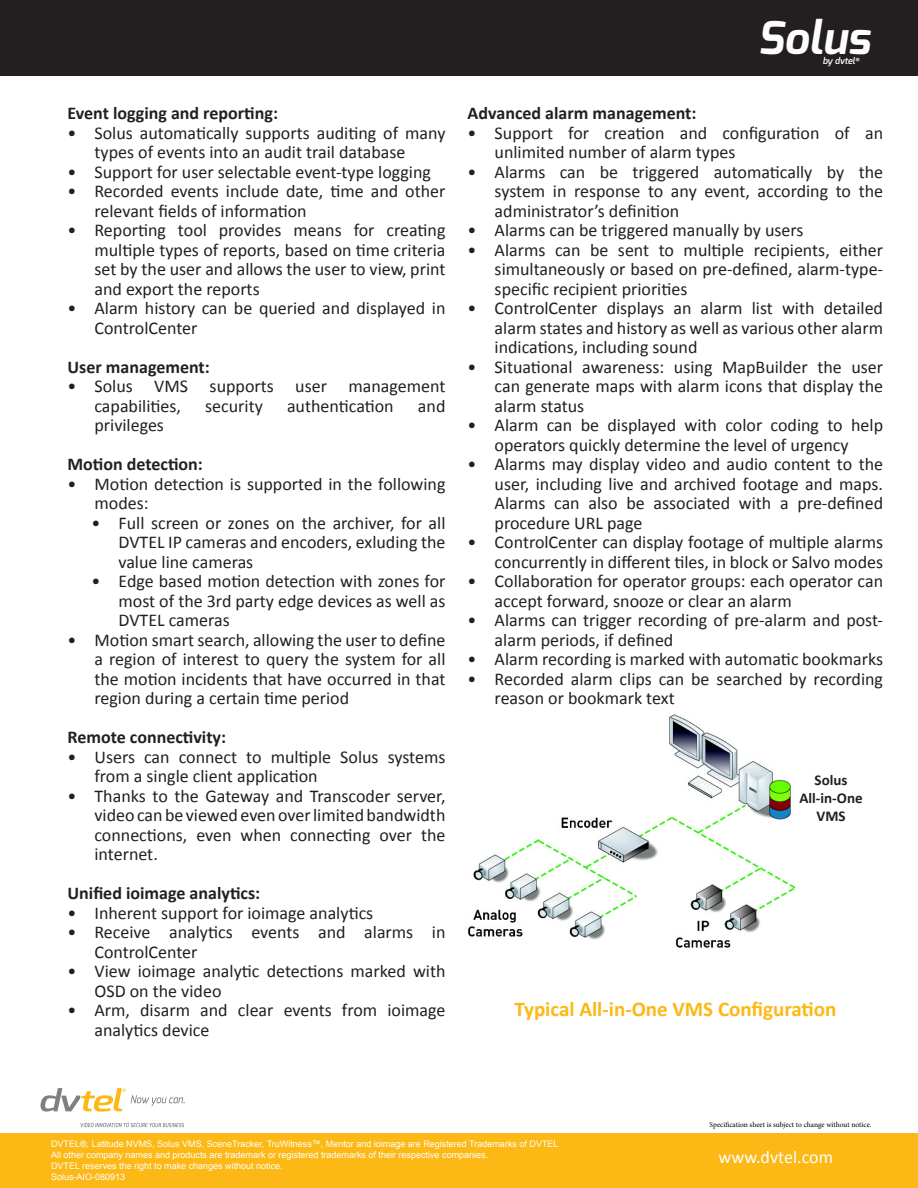
<style>
.page{position:relative;width:918px;height:1188px;background:#fff}
.page>*{position:absolute;margin:0;border:0;box-sizing:border-box;transform-origin:0 0}
.t1{font:italic 700 45px "Exo";color:#fdfdfd}
.t2{font:700 21px "Calibri";color:#fcb814}
.t3{font:18px/19.5px "Calibri";color:#231f20}
.t4{font:700 18px "Calibri";color:#231f20}
.t5{font:18px "Calibri";color:#fff}
.t6{font:700 15px/18px "Calibri";color:#231f20;text-align:center}
.t7{font:9px/10.8px "Arial";color:#fff}
.t8{font:italic 600 9px "Exo";color:#fdfdfd}
.t9{font:7.5px "Minion Pro";letter-spacing:-.005em;color:#000}
.s1{font-family:"Calibri";font-weight:700;font-style:normal}
</style>
<div class="page">
<div style="left:0;top:1133px;width:918px;height:55px;background:#fcb814"></div>
<svg style="left:81px;top:1123px;width:103px;height:4px"></svg>
<svg style="left:40px;top:1088px;width:145px;height:24px"></svg>
<div style="left:0;top:0;width:918px;height:76px;background:#231f20"></div>
<img style="left:468px;top:714px;width:328px;height:234px">
<p class="t4" style="left:68px;top:102px;width:212px">Event logging and reporting:</p>
<p class="t3" style="left:94px;top:123px;width:353px;text-indent:-27px">• Solus automatically supports auditing of many types of events into an audit trail database</p>
<p class="t3" style="left:68px;top:162px;width:365px">• Support for user selectable event-type logging</p>
<p class="t3" style="left:94px;top:182px;width:353px;text-indent:-27px">• Recorded events include date, time and other relevant fields of information</p>
<p class="t3" style="left:94px;top:221px;width:353px;text-align:justify;text-indent:-27px">• Reporting tool provides means for creating multiple types of reports, based on time criteria set by the user and allows the user to view, print and export the reports</p>
<p class="t3" style="left:94px;top:299px;width:352px;text-indent:-27px">• Alarm history can be queried and displayed in<br>ControlCenter</p>
<p class="t4" style="left:68px;top:355px;width:144px">User management:</p>
<p class="t3" style="left:94px;top:377px;width:352px;text-indent:-27px">• Solus VMS supports user management capabilities,</p>
<p class="t3" style="left:205px;top:396px;width:59px">security</p>
<p class="t3" style="left:287px;top:396px;width:108px">authentication</p>
<p class="t3" style="left:418px;top:396px;width:29px">and</p>
<p class="t3" style="left:94px;top:416px;width:71px">privileges</p>
<p class="t4" style="left:68px;top:453px;width:137px">Motion detection:</p>
<p class="t3" style="left:94px;top:474px;width:352px;text-indent:-27px">• Motion detection is supported in the following modes:</p>
<p class="t3" style="left:118px;top:513px;width:328px;text-align:justify;text-indent:-27px">• Full screen or zones on the archiver, for all DVTEL IP cameras and encoders, exluding the value line cameras</p>
<p class="t3" style="left:118px;top:572px;width:329px;text-align:justify;text-indent:-27px">• Edge based motion detection with zones for most of the 3rd party edge devices as well as DVTEL cameras</p>
<p class="t3" style="left:94px;top:630px;width:352px;text-align:justify;text-indent:-27px">• Motion smart search, allowing the user to define a region of interest to query the system for all the motion incidents that have occurred in that region during a certain time period</p>
<p class="t4" style="left:68px;top:726px;width:160px">Remote connectivity:</p>
<p class="t3" style="left:94px;top:747px;width:353px;text-indent:-27px">• Users can connect to multiple Solus systems from a single client application</p>
<p class="t3" style="left:94px;top:786px;width:353px;text-align:justify;text-indent:-27px">• Thanks to the Gateway and Transcoder server, video can be viewed even over limited bandwidth connections, even when connecting over the internet.</p>
<p class="t4" style="left:68px;top:882px;width:194px">Unified ioimage analytics:</p>
<p class="t3" style="left:68px;top:903px;width:307px">• Inherent support for ioimage analytics</p>
<p class="t3" style="left:94px;top:923px;width:352px;text-indent:-27px">• Receive analytics events and alarms in<br>ControlCenter</p>
<p class="t3" style="left:94px;top:962px;width:352px;text-indent:-27px">• View ioimage analytic detections marked with<br>OSD on the video</p>
<p class="t3" style="left:94px;top:1001px;width:353px;text-indent:-27px">• Arm, disarm and clear events from ioimage analytics device</p>
<p class="t1" style="left:758px;top:9px;width:114px">Solus</p>
<p class="t8" style="left:823px;top:55px;width:39px">by dvtel<span class="s1">®</span></p>
<p class="t4" style="left:468px;top:102px;width:230px">Advanced alarm management:</p>
<p class="t3" style="left:495px;top:123px;width:390px;text-indent:-27px">• Support for creation and configuration of an unlimited number of alarm types</p>
<p class="t3" style="left:495px;top:162px;width:390px;text-align:justify;text-indent:-27px">• Alarms can be triggered automatically by the system in response to any event, according to the administrator’s definition</p>
<p class="t3" style="left:468px;top:221px;width:337px">• Alarms can be triggered manually by users</p>
<p class="t3" style="left:495px;top:240px;width:390px;text-align:justify;text-indent:-27px">• Alarms can be sent to multiple recipients, either simultaneously or based on pre-defined, alarm-type&shy;specific recipient priorities</p>
<p class="t3" style="left:495px;top:299px;width:390px;text-align:justify;text-indent:-27px">• ControlCenter displays an alarm list with detailed alarm states and history as well as various other alarm indications, including sound</p>
<p class="t3" style="left:495px;top:357px;width:390px;text-align:justify;text-indent:-27px">• Situational awareness: using MapBuilder the user can generate maps with alarm icons that display the alarm status</p>
<p class="t3" style="left:468px;top:416px;width:417px;text-align:center">• Alarm can be displayed with color coding to help operators quickly determine the level of urgency</p>
<p class="t3" style="left:495px;top:455px;width:390px;text-align:justify;text-indent:-27px">• Alarms may display video and audio content to the user, including live and archived footage and maps.<br>Alarms can also be associated with a pre-defined procedure URL page</p>
<p class="t3" style="left:468px;top:533px;width:417px;text-align:right">• ControlCenter can display footage of multiple alarms concurrently in different tiles, in block or Salvo modes</p>
<p class="t3" style="left:495px;top:572px;width:390px;text-indent:-27px">• Collaboration for operator groups: each operator can accept forward, snooze or clear an alarm</p>
<p class="t3" style="left:495px;top:611px;width:390px;text-indent:-27px">• Alarms can trigger recording of pre-alarm and post&shy;alarm periods, if defined</p>
<p class="t3" style="left:468px;top:650px;width:417px">• Alarm recording is marked with automatic bookmarks</p>
<p class="t3" style="left:495px;top:669px;width:390px;text-indent:-27px">• Recorded alarm clips can be searched by recording reason or bookmark text</p>
<p class="t6" style="left:799px;top:771px;width:65px">Solus<br>All-in-One<br>VMS</p>
<p class="t2" style="left:514px;top:996px;width:324px">Typical All-in-One VMS Configuration</p>
<p class="t9" style="left:710px;top:1119px;width:164px">Specification sheet is subject to change without notice.</p>
<p class="t7" style="left:51px;top:1139px;width:509px">DVTEL®, Latitude NVMS, Solus VMS, SceneTracker, TruWitness™, Mentor and ioimage are Registered Trademarks of DVTEL All other company names and products are trademark or registered trademarks of their respective companies.<br>DVTEL reserves the right to make changes without notice.<br>Solus-AIO-080913</p>
<p class="t5" style="left:719px;top:1146px;width:116px">www.dvtel.com</p>
</div>
